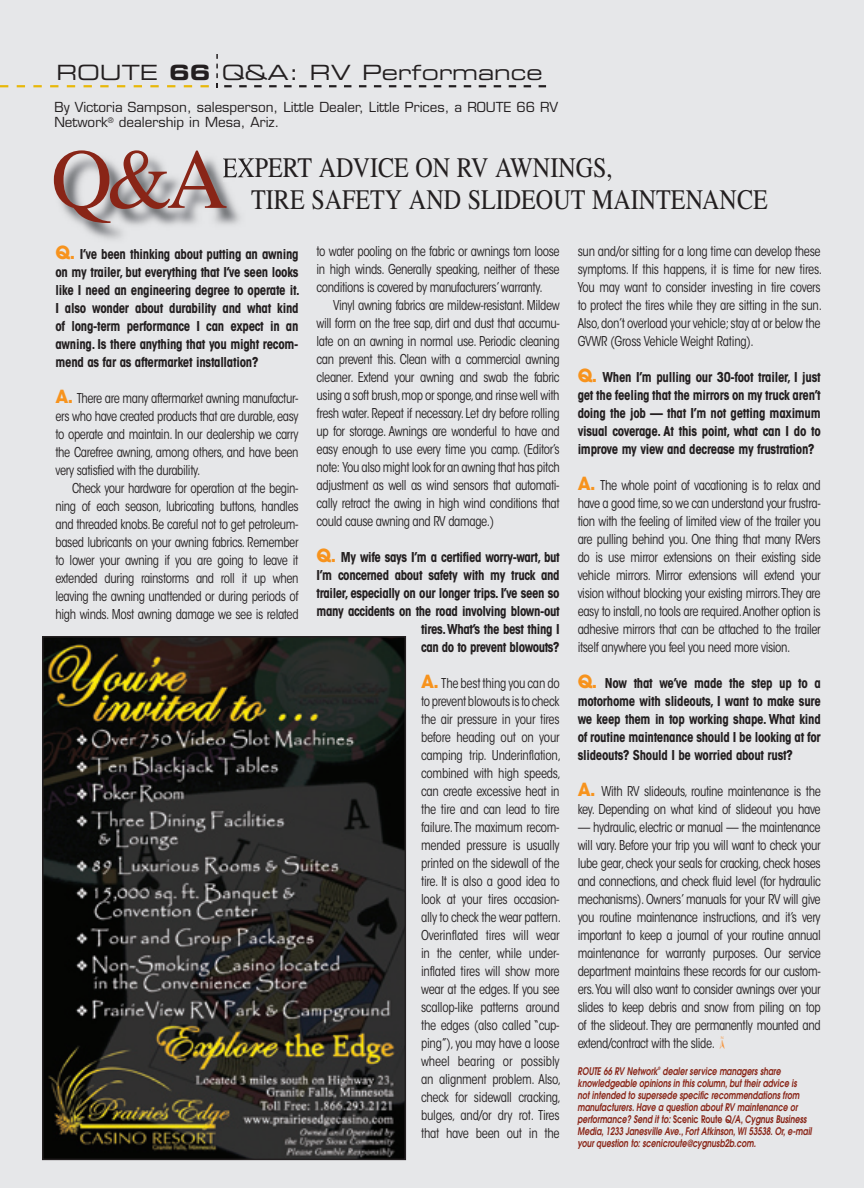
<style>
.page{position:relative;width:864px;height:1188px;background:#e6e7e9}
.page>*{position:absolute;margin:0;border:0;box-sizing:border-box;transform-origin:0 0}
.t1{font:85.05px "Times";color:#892517}
.t2{font:28.2px "Times";color:#231f20;scale:.85 1}
.t3{font:21px "Eurostile Extended Two";color:#231f20}
.t4{font:condensed 13.5px/18px "ITC Avant Garde Std";letter-spacing:-.03em;color:#231f20;text-align:justify;scale:.95 1}
.t5{font:700 condensed 13.5px/18px "ITC Avant Garde Std";letter-spacing:-.03em;color:#231f20;text-align:justify;scale:.95 1}
.t6{font:13.5px/15px "Eurostile";color:#231f20}
.t7{font:italic 600 10.5px/12px "Avant Garde";color:#892517;scale:.74 1}
.t8{font:italic 600 4.5px "Avant Garde";color:#892517;scale:.74 1}
.s1{font-family:"Eurostile Bold Extended Two"}
.s2{font-stretch:normal;font-size:18px;color:#f7931d}
.s3{font-weight:700;font-stretch:normal;font-size:18px;color:#f7931d}
.s4{font-style:normal}
</style>
<div class="page">
<svg style="left:0;top:85px;width:209px;height:2px"></svg>
<svg style="left:224px;top:85px;width:322px;height:2px"></svg>
<svg style="left:216px;top:54px;width:2px;height:34px"></svg>
<img style="left:59px;top:156px;width:181px;height:83px">
<img style="left:223px;top:158px;width:22px;height:23px">
<img style="left:45px;top:639px;width:358px;height:518px">
<div style="left:42px;top:636px;width:364px;height:524px;border:2px solid #231f20"></div>
<h3 class="t3" style="left:56px;top:58px;width:488px">ROUTE <span class="s1">66</span> Q&amp;A: RV Performance</h3>
<p class="t6" style="left:54px;top:100px;width:505px">By Victoria Sampson, salesperson, Little Dealer, Little Prices, a ROUTE 66 RV<br>Network<sup>®</sup> dealership in Mesa, Ariz.</p>
<h1 class="t1" style="left:51px;top:131px;width:178px">Q&amp;A</h1>
<h2 class="t2" style="left:223px;top:152px;width:460px">EXPERT ADVICE ON RV AWNINGS,</h2>
<h2 class="t2" style="left:251px;top:184px;width:609px">TIRE SAFETY AND SLIDEOUT MAINTENANCE</h2>
<p class="t5" style="left:56px;top:245px;width:259px"><span class="s2">Q.</span> I’ve been thinking about putting an awning on my trailer, but everything that I’ve seen looks like I need an engineering degree to operate it.<br>I also wonder about durability and what kind of long-term performance I can expect in an awning. Is there anything that you might recom&shy;mend as far as aftermarket installation?</p>
<p class="t4" style="left:56px;top:390px;width:257px"><span class="s3">A.</span> There are many aftermarket awning manufactur&shy;ers who have created products that are durable, easy to operate and maintain. In our dealership we carry the Carefree awning, among others, and have been very satisfied with the durability.</p>
<p class="t4" style="left:56px;top:480px;width:257px;text-indent:17px">Check your hardware for operation at the begin&shy;ning of each season, lubricating buttons, handles and threaded knobs. Be careful not to get petroleum&shy;based lubricants on your awning fabrics. Remember to lower your awning if you are going to leave it extended during rainstorms and roll it up when leaving the awning unattended or during periods of high winds. Most awning damage we see is related</p>
<p class="t4" style="left:317px;top:242px;width:257px">to water pooling on the fabric or awnings torn loose in high winds. Generally speaking, neither of these conditions is covered by manufacturers’ warranty.</p>
<p class="t4" style="left:317px;top:296px;width:257px;text-indent:17px">Vinyl awning fabrics are mildew-resistant. Mildew will form on the tree sap, dirt and dust that accumu&shy;late on an awning in normal use. Periodic cleaning can prevent this. Clean with a commercial awning cleaner. Extend your awning and swab the fabric using a soft brush, mop or sponge, and rinse well with fresh water. Repeat if necessary. Let dry before rolling up for storage. Awnings are wonderful to have and easy enough to use every time you camp. (Editor’s note: You also might look for an awning that has pitch adjustment as well as wind sensors that automati&shy;cally retract the awing in high wind conditions that could cause awning and RV damage.)</p>
<p class="t5" style="left:317px;top:548px;width:257px;text-align:right"><span class="s2">Q.</span> My wife says I’m a certified worry-wart, but I’m concerned about safety with my truck and trailer, especially on our longer trips. I’ve seen so many accidents on the road involving blown-out tires. What’s the best thing I<br>can do to prevent blowouts?</p>
<p class="t4" style="left:421px;top:674px;width:149px"><span class="s3">A.</span> The best thing you can do to prevent blowouts is to check the air pressure in your tires before heading out on your camping trip. Underinflation, combined with high speeds, can create excessive heat in the tire and can lead to tire failure. The maximum recom&shy;mended pressure is usually printed on the sidewall of the tire. It is also a good idea to look at your tires occasion&shy;ally to check the wear pattern.<br>Overinflated tires will wear in the center, while under&shy;inflated tires will show more wear at the edges. If you see scallop-like patterns around the edges (also called “cup&shy;ping”), you may have a loose wheel bearing or possibly an alignment problem. Also, check for sidewall cracking, bulges, and/or dry rot. Tires that have been out in the</p>
<p class="t4" style="left:578px;top:242px;width:259px">sun and/or sitting for a long time can develop these symptoms. If this happens, it is time for new tires.<br>You may want to consider investing in tire covers to protect the tires while they are sitting in the sun.<br>Also, don’t overload your vehicle; stay at or below the GVWR (Gross Vehicle Weight Rating).</p>
<p class="t5" style="left:578px;top:368px;width:257px"><span class="s2">Q.</span> When I’m pulling our 30-foot trailer, I just get the feeling that the mirrors on my truck aren’t doing the job — that I’m not getting maximum visual coverage. At this point, what can I do to improve my view and decrease my frustration?</p>
<p class="t4" style="left:578px;top:476px;width:257px"><span class="s3">A.</span> The whole point of vacationing is to relax and have a good time, so we can understand your frustra&shy;tion with the feeling of limited view of the trailer you are pulling behind you. One thing that many RVers do is use mirror extensions on their existing side vehicle mirrors. Mirror extensions will extend your vision without blocking your existing mirrors.They are easy to install, no tools are required.Another option is adhesive mirrors that can be attached to the trailer itself anywhere you feel you need more vision.</p>
<p class="t5" style="left:578px;top:674px;width:257px"><span class="s2">Q.</span> Now that we’ve made the step up to a motorhome with slideouts, I want to make sure we keep them in top working shape. What kind of routine maintenance should I be looking at for slideouts? Should I be worried about rust?</p>
<p class="t4" style="left:578px;top:782px;width:257px"><span class="s3">A.</span> With RV slideouts, routine maintenance is the key. Depending on what kind of slideout you have</p>
<p class="t4" style="left:578px;top:818px;width:258px">— hydraulic, electric or manual — the maintenance will vary. Before your trip you will want to check your lube gear, check your seals for cracking, check hoses and connections, and check fluid level (for hydraulic mechanisms). Owners’ manuals for your RV will give you routine maintenance instructions, and it’s very important to keep a journal of your routine annual maintenance for warranty purposes. Our service department maintains these records for our custom&shy;ers. You will also want to consider awnings over your slides to keep debris and snow from piling on top of the slideout. They are permanently mounted and extend/contract with the slide.</p>
<p class="t7" style="left:578px;top:1065px;width:110px">ROUTE 66 RV Network</p>
<p class="t8" style="left:658px;top:1066px;width:5px">®</p>
<p class="t7" style="left:578px;top:1065px;width:318px;text-indent:85px">dealer service managers share knowledgeable opinions in this column, but their advice is<br>not intended to supersede specific recommendations from manufacturers. Have a question about RV maintenance or performance? Send it to: <span class="s4">Scenic Route</span> Q/A, Cygnus Business Media, 1233 Janesville Ave., Fort Atkinson, WI 53538. Or, e-mail your question to: scenicroute@cygnusb2b.com.</p>
</div>
